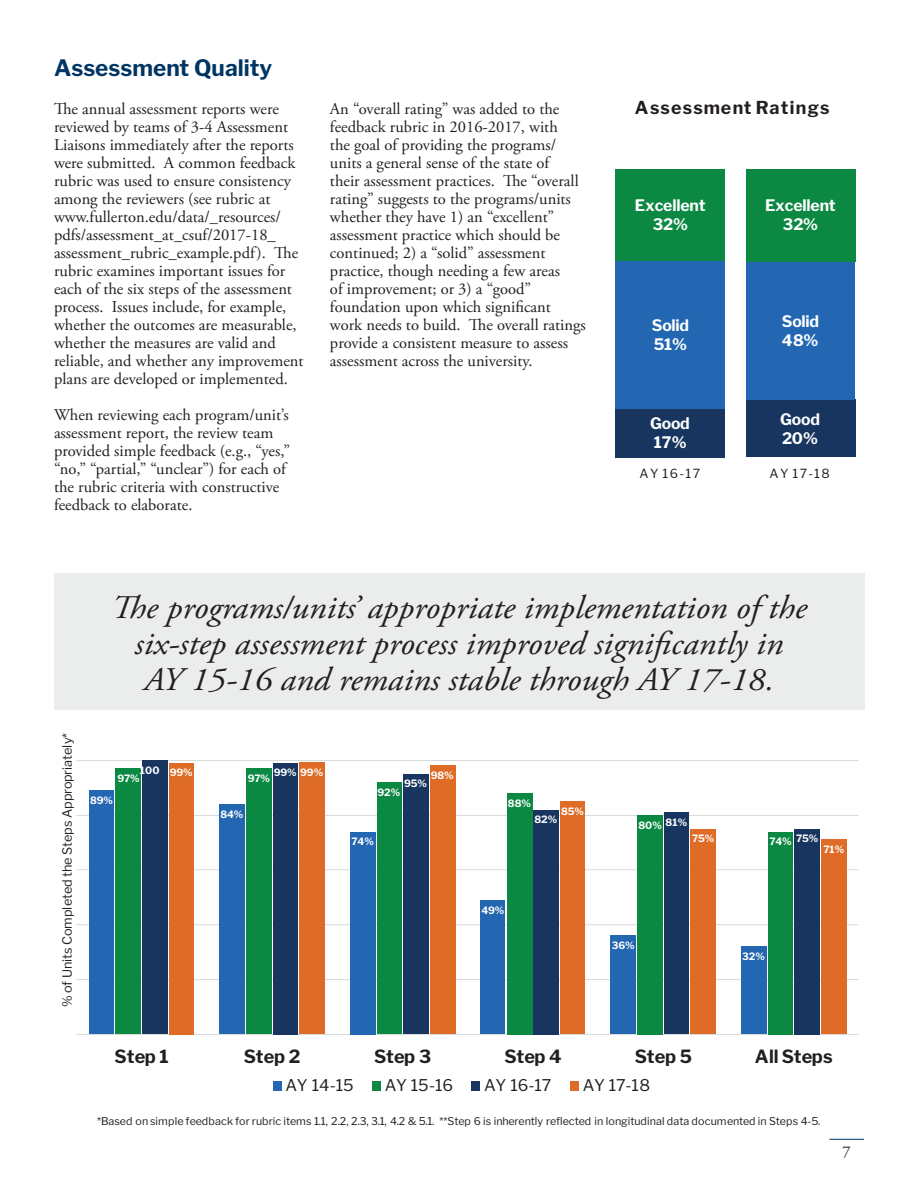
<style>
.page{position:relative;width:918px;height:1188px;background:#fff}
.page>*{position:absolute;margin:0;border:0;box-sizing:border-box;transform-origin:0 0}
.t1{font:italic 33px/36px "Adobe Garamond Pro";color:#231f20;text-align:center;scale:1.06 1}
.t2{font:700 22.5px "Libre Franklin";color:#003563}
.t3{font:700 18.15px "Libre Franklin";letter-spacing:-.01em;color:#231f20}
.t4{font:700 17.7px "Libre Franklin";letter-spacing:.065em;color:#231f20}
.t5{font:16.5px/18px "Adobe Garamond Pro";color:#231f20}
.t6{font:16.05px "Libre Franklin";letter-spacing:-.005em;color:#231f20}
.t7{font:700 15.75px/19px "Libre Franklin";letter-spacing:-.01em;color:#fff}
.t8{font:12.75px "Libre Franklin";letter-spacing:-.02em;color:#231f20}
.t9{font:12.45px "Libre Franklin";letter-spacing:.115em;color:#231f20}
.t10{font:10.65px "Libre Franklin";letter-spacing:-.005em;color:#231f20}
.t11{font:700 10.05px "Libre Franklin";letter-spacing:-.015em;color:#fff}
</style>
<div class="page">
<div style="left:616px;top:409px;width:109px;height:49px;background:#18355f"></div>
<div style="left:616px;top:261px;width:109px;height:148px;background:#2366b1"></div>
<div style="left:616px;top:169px;width:109px;height:92px;background:#0b8943"></div>
<div style="left:746px;top:399px;width:109px;height:58px;background:#18355f"></div>
<div style="left:746px;top:261px;width:109px;height:139px;background:#2366b1"></div>
<div style="left:746px;top:169px;width:109px;height:92px;background:#0b8943"></div>
<hr style="left:829px;top:1139px;width:35px;height:1px;background:#003563">
<hr style="left:76px;top:1034px;width:783px;height:1px;background:#d9dadb">
<hr style="left:76px;top:979px;width:783px;height:1px;background:#d9dadb">
<hr style="left:76px;top:924px;width:783px;height:1px;background:#d9dadb">
<hr style="left:76px;top:869px;width:783px;height:1px;background:#d9dadb">
<hr style="left:76px;top:815px;width:783px;height:1px;background:#d9dadb">
<hr style="left:76px;top:760px;width:783px;height:1px;background:#d9dadb">
<div style="left:54px;top:573px;width:810px;height:137px;background:#ebecec"></div>
<div style="left:142px;top:760px;width:26px;height:274px;background:#18355f"></div>
<div style="left:116px;top:768px;width:25px;height:266px;background:#0b8943"></div>
<div style="left:89px;top:790px;width:25px;height:244px;background:#2366b1"></div>
<div style="left:169px;top:763px;width:25px;height:271px;background:#de6b26"></div>
<div style="left:273px;top:763px;width:25px;height:271px;background:#18355f"></div>
<div style="left:219px;top:804px;width:26px;height:230px;background:#2366b1"></div>
<div style="left:246px;top:768px;width:26px;height:266px;background:#0b8943"></div>
<div style="left:299px;top:763px;width:26px;height:271px;background:#de6b26"></div>
<div style="left:430px;top:766px;width:25px;height:268px;background:#de6b26"></div>
<div style="left:403px;top:774px;width:25px;height:260px;background:#18355f"></div>
<div style="left:350px;top:832px;width:25px;height:202px;background:#2366b1"></div>
<div style="left:377px;top:782px;width:25px;height:252px;background:#0b8943"></div>
<div style="left:481px;top:900px;width:24px;height:134px;background:#2366b1"></div>
<div style="left:507px;top:793px;width:25px;height:241px;background:#0b8943"></div>
<div style="left:561px;top:802px;width:24px;height:232px;background:#de6b26"></div>
<div style="left:534px;top:810px;width:25px;height:224px;background:#18355f"></div>
<div style="left:610px;top:936px;width:26px;height:98px;background:#2366b1"></div>
<div style="left:637px;top:815px;width:26px;height:219px;background:#0b8943"></div>
<div style="left:664px;top:813px;width:25px;height:221px;background:#18355f"></div>
<div style="left:691px;top:829px;width:25px;height:205px;background:#de6b26"></div>
<div style="left:768px;top:832px;width:25px;height:202px;background:#0b8943"></div>
<div style="left:794px;top:829px;width:26px;height:205px;background:#18355f"></div>
<div style="left:741px;top:946px;width:26px;height:88px;background:#2366b1"></div>
<div style="left:821px;top:840px;width:26px;height:194px;background:#de6b26"></div>
<div style="left:273px;top:1081px;width:9px;height:9px;background:#2366b1"></div>
<div style="left:372px;top:1081px;width:9px;height:9px;background:#0b8943"></div>
<div style="left:471px;top:1081px;width:9px;height:9px;background:#18355f"></div>
<div style="left:570px;top:1081px;width:8px;height:9px;background:#de6b26"></div>
<h1 class="t2" style="left:54px;top:54px;width:220px">Assessment Quality</h1>
<p class="t5" style="left:54px;top:101px;width:251px">Te annual assessment reports were reviewed by teams of 3-4 Assessment Liaisons immediately after the reports were submitted. A common feedback rubric was used to ensure consistency among the reviewers (see rubric at www.fullerton.edu/data/_resources/ pdfs/assessment_at_csuf/2017-18_ assessment_rubric_example.pdf). Te rubric examines important issues for each of the six steps of the assessment process. Issues include, for example, whether the outcomes are measurable, whether the measures are valid and reliable, and whether any improvement plans are developed or implemented.</p>
<p class="t5" style="left:54px;top:407px;width:238px">When reviewing each program/unit’s assessment report, the review team provided simple feedback (e.g., “yes,” “no,” “partial,” “unclear”) for each of the rubric criteria with constructive feedback to elaborate.</p>
<p class="t5" style="left:330px;top:101px;width:257px">An “overall rating” was added to the feedback rubric in 2016-2017, with<br>the goal of providing the programs/ units a general sense of the state of<br>their assessment practices. Te “overall rating” suggests to the programs/units whether they have 1) an “excellent” assessment practice which should be continued; 2) a “solid” assessment practice, though needing a few areas<br>of improvement; or 3) a “good” foundation upon which signifcant work needs to build. Te overall ratings provide a consistent measure to assess assessment across the university.</p>
<h2 class="t4" style="left:635px;top:97px;width:196px">Assessment Ratings</h2>
<p class="t7" style="left:635px;top:196px;width:72px;text-align:center">Excellent<br>32%</p>
<p class="t7" style="left:765px;top:196px;width:72px;text-align:center">Excellent<br>32%</p>
<p class="t7" style="left:782px;top:311px;width:39px">Solid<br>48%</p>
<p class="t7" style="left:652px;top:316px;width:39px">Solid<br>51%</p>
<p class="t7" style="left:650px;top:414px;width:41px">Good<br>17%</p>
<h3 class="t9" style="left:640px;top:465px;width:62px">AY 16-17</h3>
<p class="t7" style="left:780px;top:410px;width:41px">Good<br>20%</p>
<h3 class="t9" style="left:770px;top:465px;width:62px">AY 17-18</h3>
<h3 class="t8" style="left:60px;top:1007px;width:276px;rotate:-90deg">% of Units Completed the Steps Appropriately*</h3>
<h2 class="t1" style="left:111px;top:592px;width:658px">Te programs/units’ appropriate implementation ofthe six-step assessment process improved signifcantly in<br>AY 15-16 and remains stable through AY 17-18.</h2>
<p class="t11" style="left:140px;top:764px;width:21px">100</p>
<p class="t11" style="left:117px;top:772px;width:24px">97%</p>
<p class="t11" style="left:90px;top:794px;width:24px">89%</p>
<p class="t11" style="left:170px;top:767px;width:24px">99%</p>
<p class="t11" style="left:274px;top:767px;width:51px">99% 99%</p>
<p class="t11" style="left:248px;top:772px;width:24px">97%</p>
<p class="t11" style="left:221px;top:808px;width:24px">84%</p>
<p class="t11" style="left:431px;top:770px;width:24px">98%</p>
<p class="t11" style="left:404px;top:778px;width:24px">95%</p>
<p class="t11" style="left:378px;top:786px;width:24px">92%</p>
<p class="t11" style="left:508px;top:797px;width:24px">88%</p>
<p class="t11" style="left:561px;top:805px;width:24px">85%</p>
<p class="t11" style="left:535px;top:813px;width:24px">82%</p>
<p class="t11" style="left:638px;top:817px;width:50px">80% 81%</p>
<p class="t11" style="left:352px;top:835px;width:24px">74%</p>
<p class="t11" style="left:692px;top:833px;width:24px">75%</p>
<p class="t11" style="left:769px;top:834px;width:50px">74% 75%</p>
<p class="t11" style="left:823px;top:844px;width:22px">71%</p>
<p class="t11" style="left:481px;top:904px;width:24px">49%</p>
<p class="t11" style="left:612px;top:939px;width:24px">36%</p>
<p class="t11" style="left:742px;top:950px;width:24px">32%</p>
<h4 class="t3" style="left:115px;top:1046px;width:56px">Step 1</h4>
<h4 class="t3" style="left:244px;top:1046px;width:58px">Step 2</h4>
<h4 class="t3" style="left:374px;top:1046px;width:58px">Step 3</h4>
<h4 class="t3" style="left:504px;top:1046px;width:59px">Step 4</h4>
<h4 class="t3" style="left:635px;top:1046px;width:59px">Step 5</h4>
<h4 class="t3" style="left:755px;top:1046px;width:79px">All Steps</h4>
<p class="t6" style="left:286px;top:1075px;width:70px">AY 14-15</p>
<p class="t6" style="left:385px;top:1075px;width:70px">AY 15-16</p>
<p class="t6" style="left:484px;top:1075px;width:69px">AY 16-17</p>
<p class="t6" style="left:583px;top:1075px;width:69px">AY 17-18</p>
<p class="t10" style="left:97px;top:1115px;width:725px">*Based on simple feedback for rubric items 1.1, 2.2, 2.3, 3.1, 4.2 &amp; 5.1. **Step 6 is inherently reflected in longitudinal data documented in Steps 4-5.</p>
<p class="t5" style="left:843px;top:1145px;width:10px">7</p>
</div>
